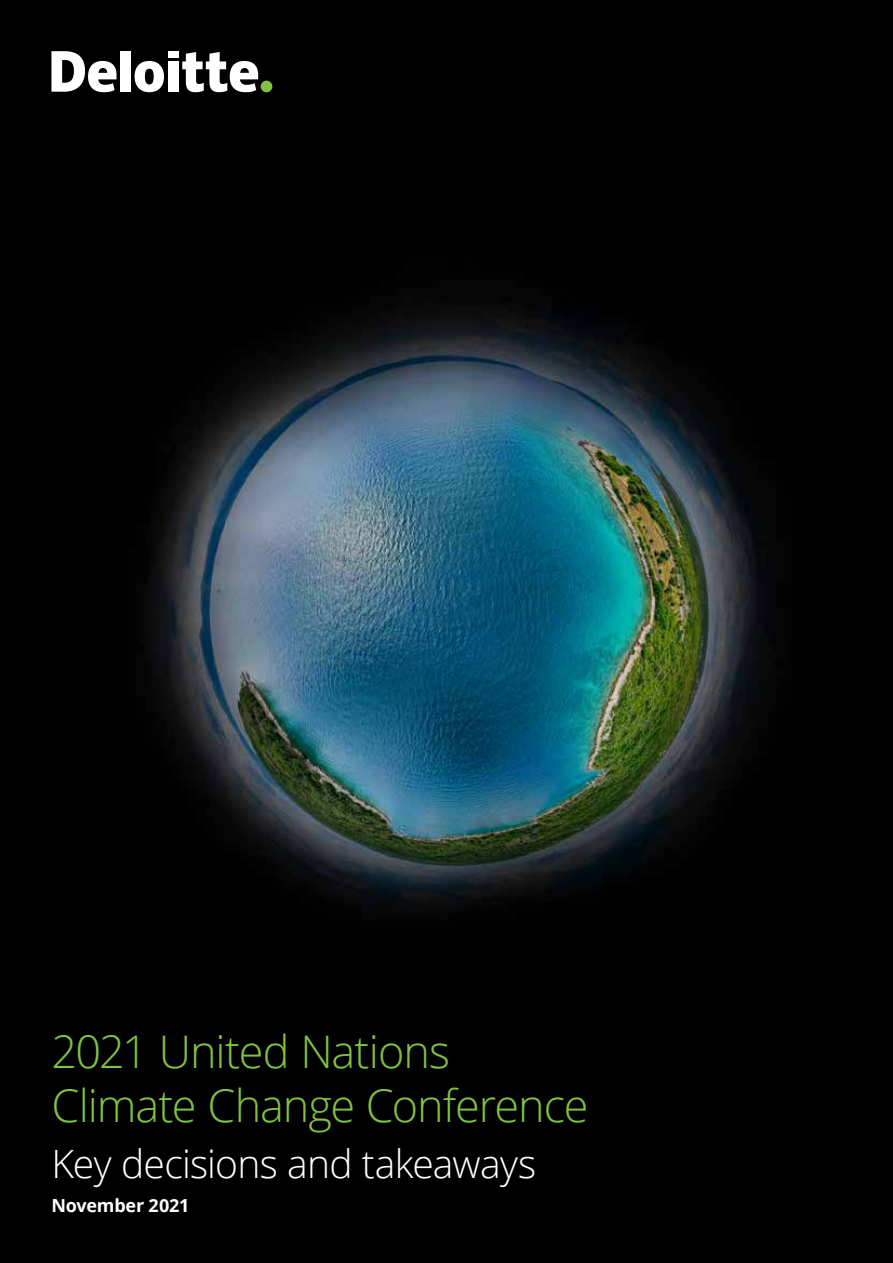
<style>
.page{position:relative;width:893px;height:1263px;background:#000}
.page>*{position:absolute;margin:0;border:0;box-sizing:border-box;transform-origin:0 0}
.t1{font:300 45px/54px "Open Sans";letter-spacing:-.025em;color:#80c342}
.t2{font:300 39px "Open Sans";letter-spacing:-.02em;color:#fff}
.t3{font:700 18px "Open Sans";letter-spacing:-.01em;color:#fff}
</style>
<div class="page">
<img style="left:0;top:152px;width:893px;height:833px">
<div style="left:261px;top:81px;width:11px;height:11px;background:#80c242;border-radius:50%"></div>
<div style="left:120px;top:51px;width:11px;height:41px;background:#fff"></div>
<svg style="left:135px;top:61px;width:29px;height:31px"></svg>
<div style="left:168px;top:61px;width:10px;height:31px;background:#fff"></div>
<div style="left:168px;top:51px;width:10px;height:7px;background:#fff"></div>
<svg style="left:182px;top:52px;width:76px;height:40px"></svg>
<svg style="left:51px;top:51px;width:66px;height:41px"></svg>
<p class="t1" style="left:51px;top:1024px;width:539px">2021 United Nations<br>Climate Change Conference</p>
<p class="t2" style="left:51px;top:1137px;width:486px">Key decisions and takeaways</p>
<p class="t3" style="left:51px;top:1193px;width:140px">November 2021</p>
</div>
